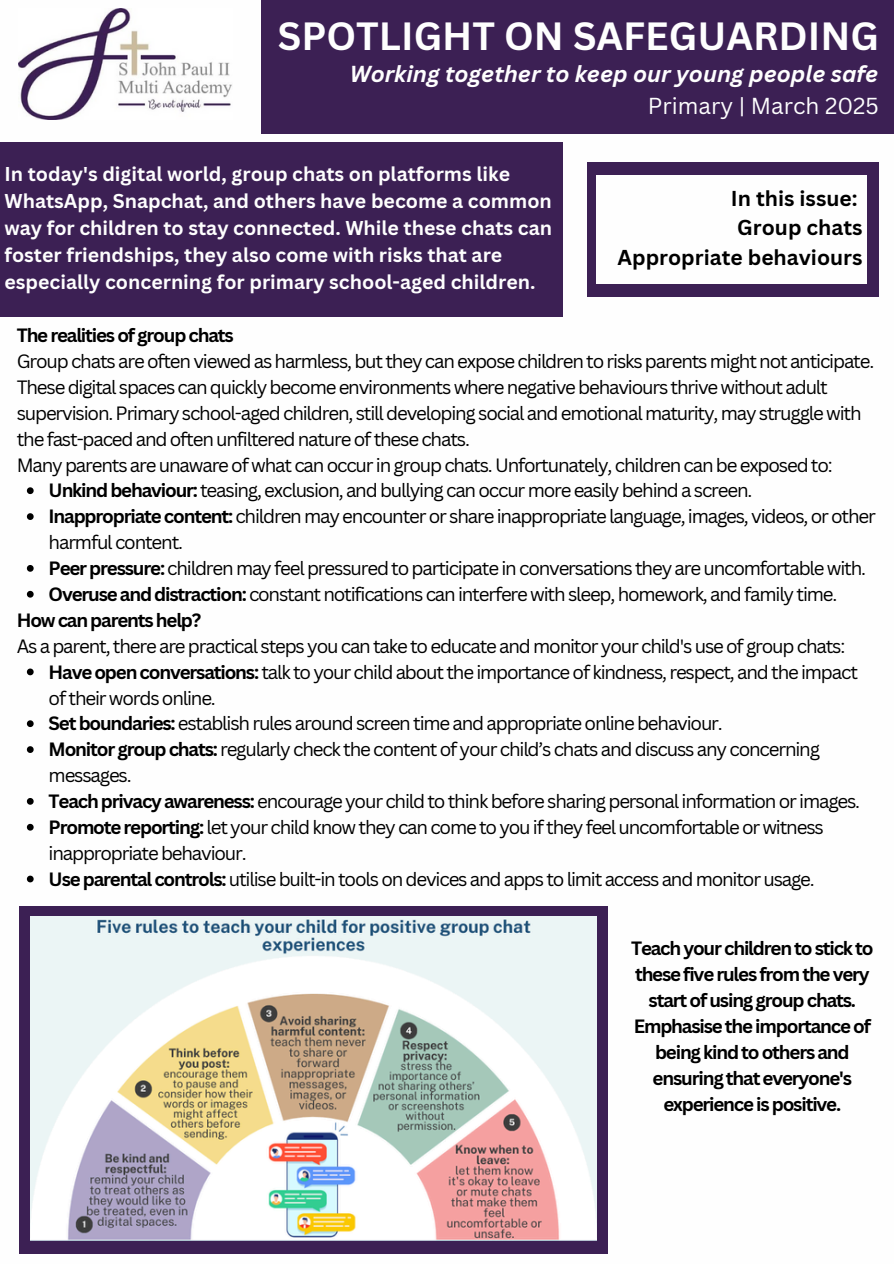
<style>
.page{position:relative;width:894px;height:1264px;background:#fff}
.page>*{position:absolute;margin:0;border:0;box-sizing:border-box;transform-origin:0 0}
.t1{font:700 38.25px "Canva Sans";color:#fefefe}
.t2{font:italic 700 22.5px/31.5px "Canva Sans";color:#fefefe;text-align:right}
.t3{font:700 21px/29.2px "Canva Sans";color:#000;text-align:right}
.t4{font:700 19.5px/27px "Canva Sans";color:#fefefe}
.t5{font:18.75px/25.8px "Canva Sans";letter-spacing:-.065em;color:#000}
.t6{font:700 18.75px/25.8px "Canva Sans";letter-spacing:-.065em;color:#000;text-align:center}
.s1{font-weight:400;font-style:normal}
.s2{font-weight:700}
</style>
<div class="page">
<div style="left:587px;top:162px;width:291px;height:135px;background:#3c2054"></div>
<div style="left:596px;top:175px;width:270px;height:108px;background:#fefefe"></div>
<div style="left:261px;top:0;width:632px;height:134px;background:#3c2054"></div>
<svg style="left:27px;top:487px;width:7px;height:7px"></svg>
<svg style="left:27px;top:513px;width:7px;height:7px"></svg>
<svg style="left:27px;top:565px;width:7px;height:6px"></svg>
<svg style="left:27px;top:591px;width:7px;height:6px"></svg>
<svg style="left:27px;top:668px;width:7px;height:7px"></svg>
<svg style="left:27px;top:720px;width:7px;height:7px"></svg>
<svg style="left:27px;top:746px;width:7px;height:7px"></svg>
<svg style="left:27px;top:798px;width:7px;height:6px"></svg>
<svg style="left:27px;top:823px;width:7px;height:7px"></svg>
<svg style="left:27px;top:875px;width:7px;height:7px"></svg>
<div style="left:0;top:142px;width:562px;height:174px;background:#3c2054"></div>
<div style="left:19px;top:905px;width:588px;height:348px;background:#3c2054"></div>
<img style="left:30px;top:916px;width:566px;height:324px">
<img style="left:19px;top:8px;width:213px;height:112px">
<p class="t1" style="left:278px;top:9px;width:602px">SPOTLIGHT ON SAFEGUARDING</p>
<p class="t2" style="left:349px;top:58px;width:530px">Working together to keep our young people safe<br><span class="s1">Primary | March 2025</span></p>
<p class="t4" style="left:4px;top:160px;width:549px">In today's digital world, group chats on platforms like WhatsApp, Snapchat, and others have become a common way for children to stay connected. While these chats can foster friendships, they also come with risks that are especially concerning for primary school-aged children.</p>
<p class="t3" style="left:617px;top:183px;width:246px">In this issue:<br>Group chats<br>Appropriate behaviours</p>
<p class="t6" style="left:17px;top:322px;width:218px">The realities of group chats</p>
<h1 class="t5" style="left:17px;top:348px;width:858px">Group chats are often viewed as harmless, but they can expose children to risks parents might not anticipate.<br>These digital spaces can quickly become environments where negative behaviours thrive without adult supervision. Primary school-aged children, still developing social and emotional maturity, may struggle with the fast-paced and often unfiltered nature of these chats.</h1>
<h3 class="t5" style="left:17px;top:451px;width:817px">Many parents are unaware of what can occur in group chats. Unfortunately, children can be exposed to:</h3>
<h4 class="t5" style="left:49px;top:477px;width:705px"><span class="s2">Unkind behaviour:</span> teasing, exclusion, and bullying can occur more easily behind a screen.</h4>
<h2 class="t5" style="left:49px;top:503px;width:828px"><span class="s2">Inappropriate content:</span> children may encounter or share inappropriate language, images, videos, or other harmful content.</h2>
<p class="t5" style="left:49px;top:555px;width:818px"><span class="s2">Peer pressure:</span> children may feel pressured to participate in conversations they are uncomfortable with.</p>
<p class="t5" style="left:49px;top:581px;width:790px"><span class="s2">Overuse and distraction:</span> constant notifications can interfere with sleep, homework, and family time.</p>
<p class="t6" style="left:17px;top:606px;width:186px">How can parents help?</p>
<p class="t5" style="left:17px;top:632px;width:829px">As a parent, there are practical steps you can take to educate and monitor your child's use of group chats:</p>
<p class="t5" style="left:49px;top:658px;width:810px"><span class="s2">Have open conversations:</span> talk to your child about the importance of kindness, respect, and the impact of their words online.</p>
<p class="t5" style="left:49px;top:710px;width:675px"><span class="s2">Set boundaries:</span> establish rules around screen time and appropriate online behaviour.</p>
<p class="t5" style="left:49px;top:736px;width:772px"><span class="s2">Monitor group chats:</span> regularly check the content of your child’s chats and discuss any concerning messages.</p>
<p class="t5" style="left:49px;top:788px;width:812px"><span class="s2">Teach privacy awareness:</span> encourage your child to think before sharing personal information or images.</p>
<p class="t5" style="left:49px;top:813px;width:776px"><span class="s2">Promote reporting:</span> let your child know they can come to you if they feel uncomfortable or witness inappropriate behaviour.</p>
<p class="t5" style="left:49px;top:865px;width:767px"><span class="s2">Use parental controls:</span> utilise built-in tools on devices and apps to limit access and monitor usage.</p>
<p class="t6" style="left:631px;top:935px;width:244px">Teach your children to stick to these five rules from the very start of using group chats.<br>Emphasise the importance of being kind to others and ensuring that everyone's experience is positive.</p>
</div>
